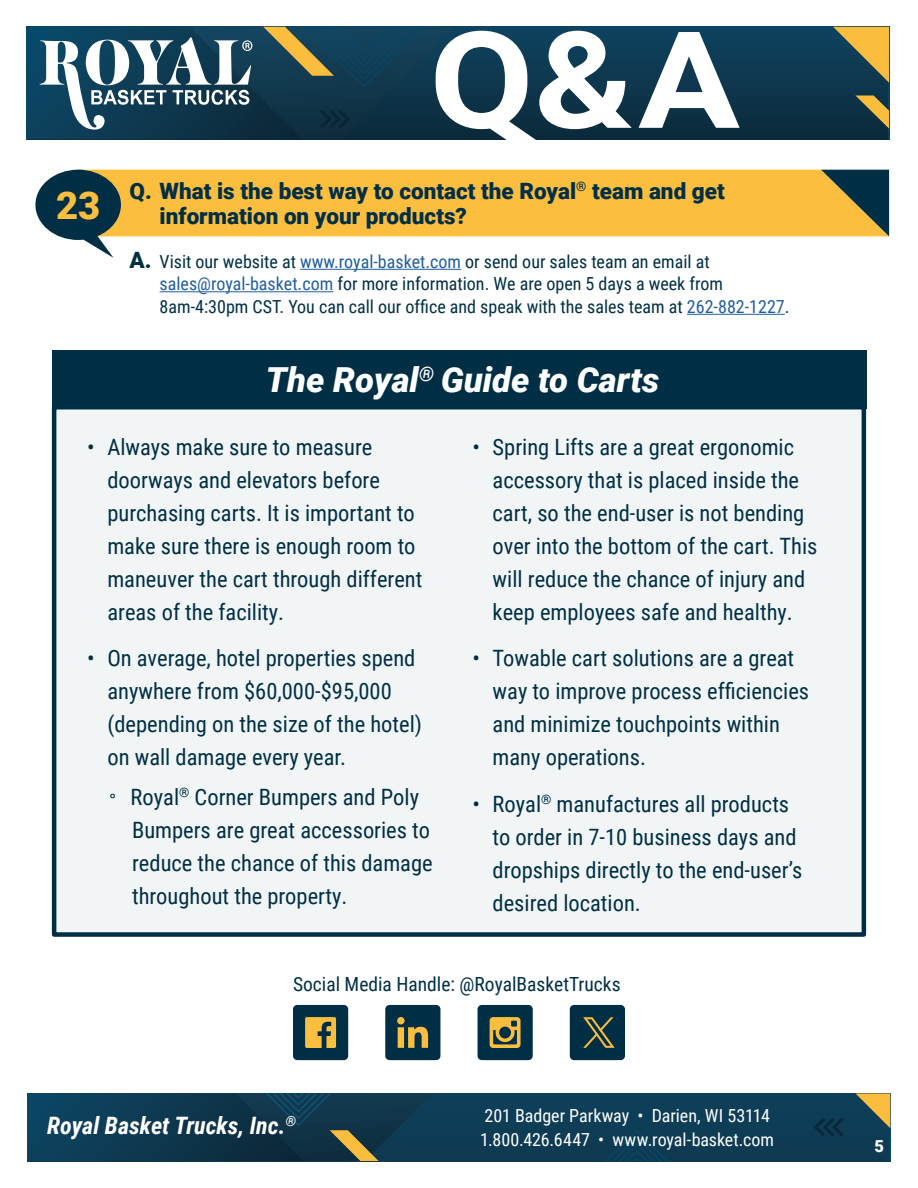
<style>
.page{position:relative;width:918px;height:1188px;background:#fff}
.page>*{position:absolute;margin:0;border:0;box-sizing:border-box;transform-origin:0 0}
.t1{font:900 38.25px "Roboto";color:#fcbe3e}
.t2{font:italic 900 34.5px "Roboto";color:#fff}
.t3{font:italic 700 24px "Roboto Condensed";color:#fff}
.t4{font:22.5px/33px "Roboto Condensed";color:#002f45}
.t5{font:900 22.5px/25.5px "Roboto";color:#002f45}
.t6{font:19.5px "Roboto Condensed";color:#002f45}
.t7{font:18px/22.5px "Roboto Condensed";color:#002f45}
.t8{font:18px/24px "Roboto Condensed";color:#fff}
.t9{font:900 16.5px "Roboto";color:#fff}
.s1{font-family:"Roboto";font-weight:900;font-size:22.5px}
.s2{color:#215e9e}
</style>
<div class="page">
<div style="left:52px;top:405px;width:813px;height:532px;background:#f2f5f6"></div>
<div style="left:52px;top:350px;width:814px;height:58px;background:#002f45"></div>
<div style="left:52px;top:405px;width:814px;height:532px;border:4px solid #002f45"></div>
<div style="left:432px;top:1094px;width:458px;height:67px;background:#0e3d57"></div>
<svg style="left:814px;top:1118px;width:30px;height:19px"></svg>
<div style="left:529px;top:1129px;width:215px;height:32px;background:#0e3b53"></div>
<svg style="left:856px;top:1094px;width:34px;height:34px"></svg>
<svg style="left:28px;top:1094px;width:404px;height:67px;background:#133a4e"></svg>
<svg style="left:740px;top:27px;width:149px;height:112px;background:#0d354b"></svg>
<svg style="left:833px;top:27px;width:56px;height:56px;background:#827b48"></svg>
<svg style="left:855px;top:96px;width:34px;height:33px"></svg>
<svg style="left:26px;top:27px;width:714px;height:113px"></svg>
<div style="left:121px;top:170px;width:700px;height:66px;background:#fcbe3e"></div>
<svg style="left:821px;top:170px;width:68px;height:66px;background:#7e7642"></svg>
<hr style="left:300px;top:269px;width:161px;height:1px;background:#215e9e">
<hr style="left:160px;top:291px;width:173px;height:1px;background:#215e9e">
<hr style="left:687px;top:314px;width:98px;height:1px;background:#215e9e">
<svg style="left:35px;top:170px;width:86px;height:88px"></svg>
<div style="left:385px;top:1005px;width:55px;height:55px;background:#002f45;border-radius:4px"></div>
<svg style="left:397px;top:1017px;width:31px;height:31px"></svg>
<div style="left:478px;top:1005px;width:55px;height:55px;background:#002f45;border-radius:4px"></div>
<svg style="left:490px;top:1017px;width:31px;height:31px"></svg>
<div style="left:293px;top:1005px;width:55px;height:55px;background:#002f45;border-radius:4px"></div>
<svg style="left:305px;top:1017px;width:31px;height:31px"></svg>
<div style="left:570px;top:1005px;width:55px;height:55px;background:#002f45;border-radius:4px"></div>
<svg style="left:583px;top:1017px;width:32px;height:31px"></svg>
<h1 class="t1" style="left:56px;top:179px;width:45px">23</h1>
<p class="t5" style="left:160px;top:177px;width:567px;text-indent:-30px">Q. What is the best way to contact the Royal<sup>®</sup> team and get information on your products?</p>
<p class="t7" style="left:160px;top:250px;width:631px;text-indent:-30px"><span class="s1">A.</span> Visit our website at <span class="s2">www.royal-basket.com</span> or send our sales team an email at <span class="s2">sales@royal-basket.com</span> for more information. We are open 5 days a week from<br>8am-4:30pm CST. You can call our office and speak with the sales team at <span class="s2">262-882-1227</span>.</p>
<h2 class="t2" style="left:266px;top:356px;width:395px">The Royal<sup>®</sup> Guide to Carts</h2>
<p class="t4" style="left:107px;top:429px;width:317px;text-indent:-20px">• Always make sure to measure doorways and elevators before purchasing carts. It is important to make sure there is enough room to maneuver the cart through different areas of the facility.</p>
<p class="t4" style="left:107px;top:641px;width:316px;text-indent:-20px">• On average, hotel properties spend anywhere from $60,000-$95,000 (depending on the size of the hotel) on wall damage every year.</p>
<p class="t4" style="left:132px;top:780px;width:302px;text-indent:-22px">⸰ Royal<sup>®</sup> Corner Bumpers and Poly<br>Bumpers are great accessories to reduce the chance of this damage throughout the property.</p>
<p class="t4" style="left:493px;top:429px;width:326px;text-indent:-20px">• Spring Lifts are a great ergonomic accessory that is placed inside the cart, so the end-user is not bending over into the bottom of the cart. This will reduce the chance of injury and keep employees safe and healthy.</p>
<p class="t4" style="left:493px;top:641px;width:318px;text-indent:-20px">• Towable cart solutions are a great way to improve process efficiencies and minimize touchpoints within many operations.</p>
<p class="t4" style="left:493px;top:786px;width:311px;text-indent:-20px">• Royal<sup>®</sup> manufactures all products to order in 7-10 business days and dropships directly to the end-user’s desired location.</p>
<p class="t6" style="left:293px;top:970px;width:329px">Social Media Handle: @RoyalBasketTrucks</p>
<p class="t3" style="left:47px;top:1109px;width:251px">Royal Basket Trucks, Inc.<sup>®</sup></p>
<p class="t8" style="left:480px;top:1103px;width:295px">201 Badger Parkway • Darien, WI 53114<br>1.800.426.6447 • www.royal-basket.com</p>
<p class="t9" style="left:874px;top:1135px;width:11px">5</p>
</div>
